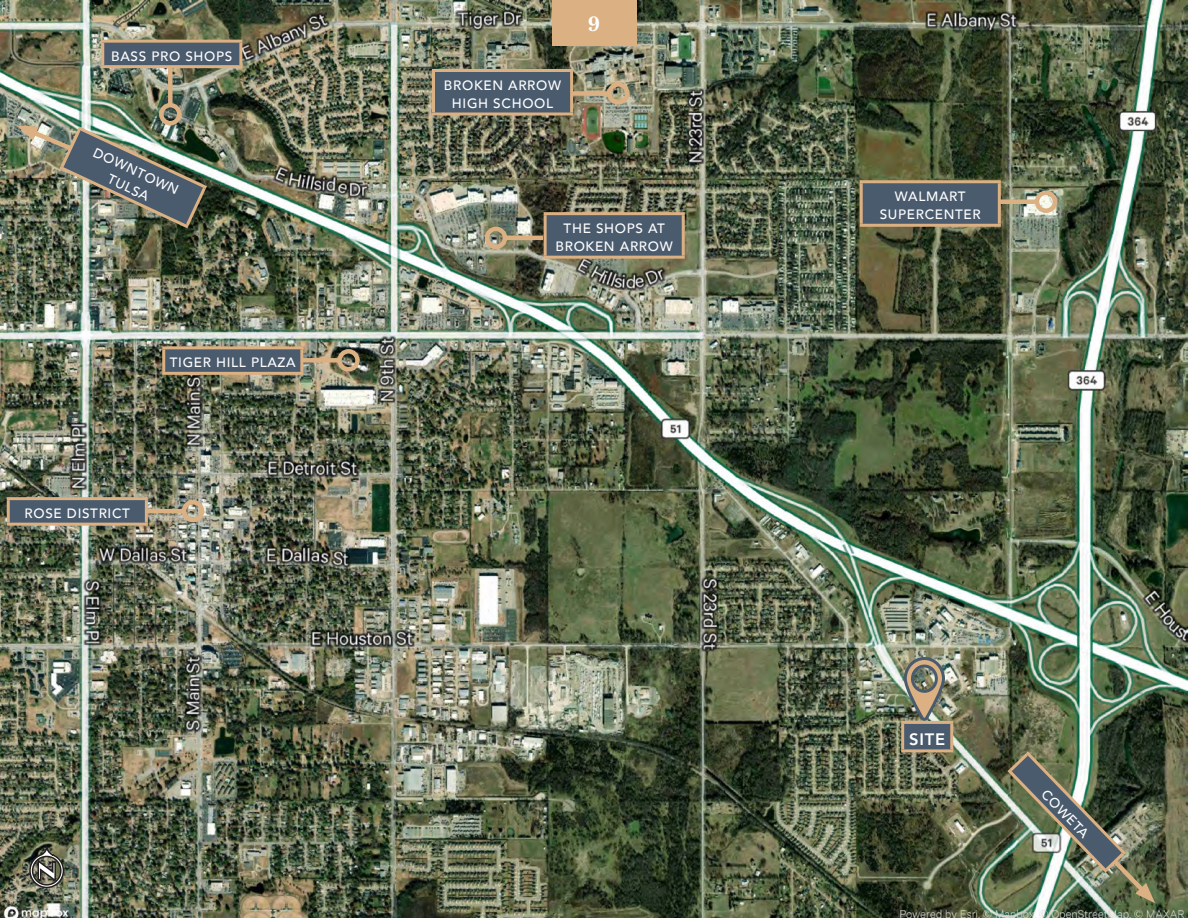
<style>
.page{position:relative;width:1188px;height:918px;background:#fff}
.page>*{position:absolute;margin:0;border:0;box-sizing:border-box;transform-origin:0 0}
.t1{font:700 21px "Bressay";color:#fff}
.t2{font:800 16.5px "Avenir";color:#fff}
.t3{font:500 13.5px/18px "Avenir";letter-spacing:.05em;color:#fff;text-align:center}
</style>
<div class="page">
<img style="left:0;top:0;width:1188px;height:918px">
<hr style="left:146px;top:509px;width:38px;height:4px;background:#dbb083">
<div style="left:182px;top:500px;width:22px;height:22px;border:4px solid #dbb083;border-radius:50%"></div>
<div style="left:8px;top:499px;width:138px;height:25px;background:#4a5b6e"></div>
<hr style="left:7px;top:497px;width:141px;height:3px;background:#dbb083">
<hr style="left:7px;top:500px;width:3px;height:23px;background:#dbb083">
<hr style="left:145px;top:500px;width:3px;height:23px;background:#dbb083">
<hr style="left:7px;top:523px;width:141px;height:3px;background:#dbb083">
<img style="left:1004px;top:748px;width:151px;height:155px">
<img style="left:17px;top:124px;width:193px;height:107px">
<div style="left:571px;top:91px;width:38px;height:5px;background:#dbb083"></div>
<div style="left:607px;top:82px;width:23px;height:23px;border:4px solid #dbb083;border-radius:50%"></div>
<div style="left:434px;top:70px;width:138px;height:44px;background:#4a5b6e"></div>
<hr style="left:432px;top:69px;width:141px;height:3px;background:#dbb083">
<hr style="left:432px;top:72px;width:3px;height:40px;background:#dbb083">
<hr style="left:570px;top:72px;width:3px;height:40px;background:#dbb083">
<svg style="left:432px;top:112px;width:141px;height:4px"></svg>
<img style="left:902px;top:656px;width:44px;height:65px">
<hr style="left:999px;top:200px;width:38px;height:4px;background:#dbb083">
<div style="left:1035px;top:190px;width:22px;height:23px;border:4px solid #dbb083;border-radius:50%"></div>
<div style="left:861px;top:182px;width:138px;height:43px;background:#4a5b6e"></div>
<hr style="left:860px;top:180px;width:141px;height:3px;background:#dbb083">
<hr style="left:860px;top:183px;width:3px;height:41px;background:#dbb083">
<hr style="left:998px;top:183px;width:3px;height:41px;background:#dbb083">
<hr style="left:860px;top:224px;width:141px;height:3px;background:#dbb083">
<div style="left:903px;top:722px;width:49px;height:29px;background:#4a5b6e"></div>
<hr style="left:901px;top:721px;width:52px;height:3px;background:#dbb083">
<hr style="left:901px;top:724px;width:3px;height:25px;background:#dbb083">
<hr style="left:950px;top:724px;width:3px;height:25px;background:#dbb083">
<hr style="left:901px;top:749px;width:52px;height:3px;background:#dbb083">
<div style="left:301px;top:358px;width:39px;height:5px;background:#dbb083"></div>
<div style="left:337px;top:349px;width:23px;height:23px;border:4px solid #dbb083;border-radius:50%"></div>
<div style="left:164px;top:348px;width:138px;height:25px;background:#4a5b6e"></div>
<hr style="left:162px;top:346px;width:141px;height:3px;background:#dbb083">
<hr style="left:162px;top:349px;width:3px;height:23px;background:#dbb083">
<hr style="left:300px;top:349px;width:3px;height:23px;background:#dbb083">
<hr style="left:162px;top:372px;width:141px;height:3px;background:#dbb083">
<div style="left:168px;top:67px;width:5px;height:38px;background:#dbb083"></div>
<div style="left:159px;top:103px;width:23px;height:22px;border:4px solid #dbb083;border-radius:50%"></div>
<div style="left:103px;top:41px;width:138px;height:26px;background:#4a5b6e"></div>
<hr style="left:101px;top:40px;width:141px;height:3px;background:#dbb083">
<hr style="left:101px;top:43px;width:3px;height:22px;background:#dbb083">
<hr style="left:239px;top:43px;width:3px;height:22px;background:#dbb083">
<hr style="left:101px;top:65px;width:141px;height:3px;background:#dbb083">
<hr style="left:505px;top:236px;width:38px;height:4px;background:#dbb083">
<div style="left:485px;top:227px;width:22px;height:22px;border:4px solid #dbb083;border-radius:50%"></div>
<div style="left:545px;top:214px;width:138px;height:43px;background:#4a5b6e"></div>
<hr style="left:544px;top:212px;width:141px;height:3px;background:#dbb083">
<hr style="left:544px;top:215px;width:3px;height:41px;background:#dbb083">
<hr style="left:682px;top:215px;width:3px;height:41px;background:#dbb083">
<hr style="left:544px;top:256px;width:141px;height:3px;background:#dbb083">
<svg style="left:28px;top:848px;width:37px;height:41px"></svg>
<div style="left:552px;top:0;width:84px;height:46px;background:#dbb083"></div>
<p class="t3" style="left:111px;top:46px;width:123px">BASS PRO SHOPS</p>
<p class="t3" style="left:98px;top:143px;width:94px;rotate:25deg">DOWNTOWN<br>TULSA</p>
<p class="t3" style="left:170px;top:353px;width:127px">TIGER HILL PLAZA</p>
<p class="t3" style="left:25px;top:504px;width:107px">ROSE DISTRICT</p>
<p class="t3" style="left:444px;top:76px;width:119px">BROKEN ARROW<br>HIGH SCHOOL</p>
<h1 class="t1" style="left:588px;top:11px;width:13px">9</h1>
<p class="t3" style="left:556px;top:219px;width:119px">THE SHOPS AT<br>BROKEN ARROW</p>
<p class="t3" style="left:880px;top:187px;width:103px">WALMART<br>SUPERCENTER</p>
<p class="t2" style="left:909px;top:726px;width:38px">SITE</p>
<p class="t3" style="left:1051px;top:785px;width:63px;rotate:46deg">COWETA</p>
</div>
